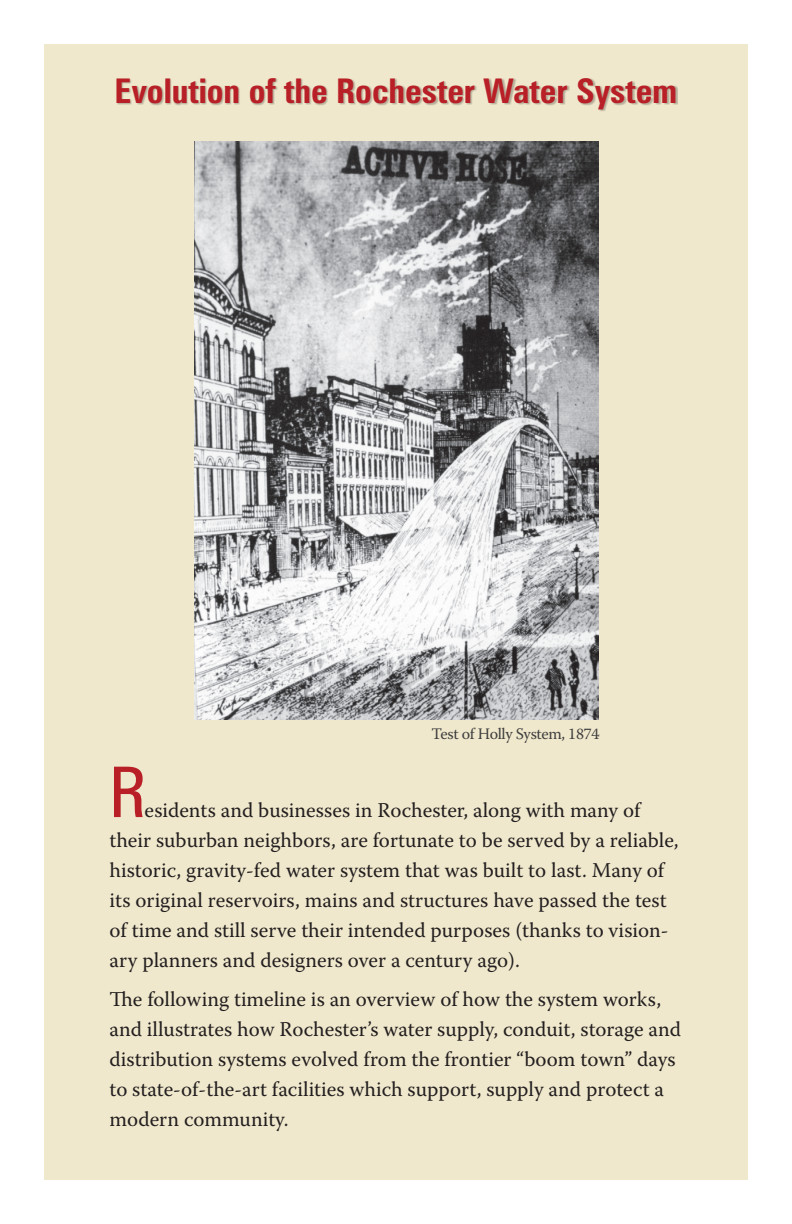
<style>
.page{position:relative;width:792px;height:1224px;background:#fff}
.page>*{position:absolute;margin:0;border:0;box-sizing:border-box;transform-origin:0 0}
.t1{font:condensed 70px "Zurich BT";color:#b81f26}
.t2{font:700 condensed 34px "Zurich BT";color:#b81f26}
.t3{font:21px/30px "Warnock Pro";color:#231f20}
.t4{font:16px "Warnock Pro";letter-spacing:-.02em;color:#3e3e3f}
</style>
<div class="page">
<div style="left:44px;top:44px;width:704px;height:1136px;background:#f0e8cc"></div>
<div style="left:117px;top:78px;width:561px;height:34px;background:#231f20;opacity:.29"></div>
<img style="left:194px;top:141px;width:405px;height:578px">
<h2 class="t2" style="left:115px;top:70px;width:564px">Evolution of the Rochester Water System</h2>
<p class="t4" style="left:432px;top:724px;width:169px">Test of Holly System, 1874</p>
<h1 class="t1" style="left:110px;top:750px;width:39px">R</h1>
<p class="t3" style="left:110px;top:795px;width:571px;text-indent:35px">esidents and businesses in Rochester, along with many of their suburban neighbors, are fortunate to be served by a reliable, historic, gravity-fed water system that was built to last. Many of its original reservoirs, mains and structures have passed the test of time and still serve their intended purposes (thanks to vision&shy;ary planners and designers over a century ago).</p>
<p class="t3" style="left:110px;top:984px;width:573px">The following timeline is an overview of how the system works, and illustrates how Rochester’s water supply, conduit, storage and distribution systems evolved from the frontier “boom town” days to state-of-the-art facilities which support, supply and protect a modern community.</p>
</div>
